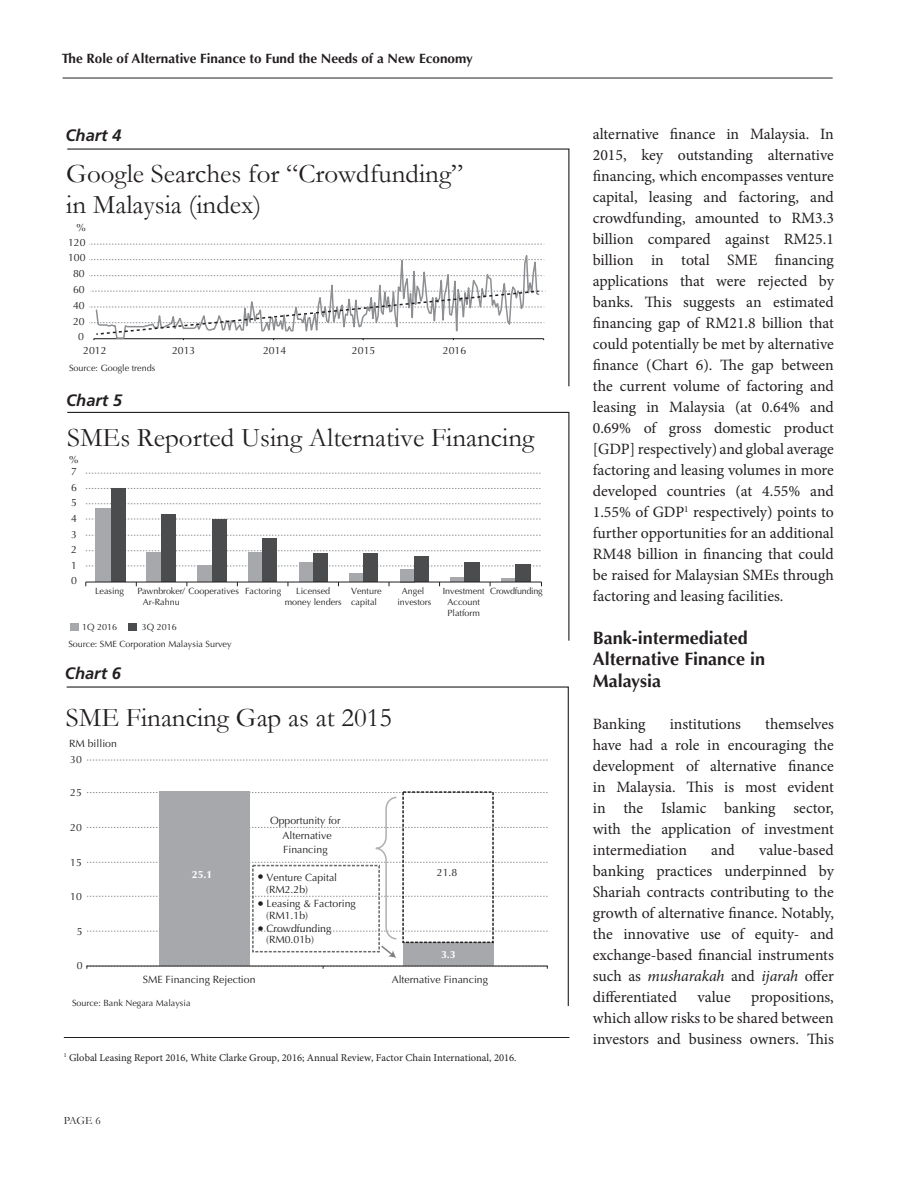
<style>
.page{position:relative;width:919px;height:1191px;background:#fff}
.page>*{position:absolute;margin:0;border:0;box-sizing:border-box;transform-origin:0 0}
.t1{font:27px/30px "Garamond";color:#231f20}
.t2{font:700 18px/21.6px "Optima";color:#231f20}
.t3{font:italic 700 16.5px "Frutiger LT Std";color:#231f20}
.t4{font:15.75px/21px "Minion Pro";color:#231f20;text-align:justify}
.t5{font:700 13.5px "Optima";color:#231f20}
.t6{font:11.25px "Garamond";color:#231f20}
.t7{font:10.5px/14.7px "Optima";color:#231f20}
.t8{font:10.5px "Minion Pro";color:#231f20}
.t9{font:700 10.5px "Optima";color:#fff}
.t10{font:9px/10.8px "Optima";color:#231f20;text-align:center}
.t11{font:9px "Optima";letter-spacing:-.03em;color:#231f20}
.s1{font-family:"Helvetica Neue";font-weight:300;font-size:12.6px}
.s2{font-style:italic}
</style>
<div class="page">
<hr style="left:63px;top:78px;width:769px;height:1px;background:#231f20">
<svg style="left:67px;top:148px;width:503px;height:239px"></svg>
<svg style="left:67px;top:411px;width:503px;height:230px"></svg>
<svg style="left:66px;top:686px;width:503px;height:321px"></svg>
<hr style="left:64px;top:1037px;width:505px;height:1px;background:#231f20">
<p class="t5" style="left:62px;top:51px;width:412px">The Role of Alternative Finance to Fund the Needs of a New Economy</p>
<p class="t3" style="left:65px;top:126px;width:57px">Chart 4</p>
<h1 class="t1" style="left:66px;top:159px;width:398px">Google Searches for “Crowdfunding” in Malaysia (index)</h1>
<p class="t7" style="left:77px;top:220px;width:11px">%</p>
<p class="t7" style="left:68px;top:235px;width:19px">120</p>
<p class="t7" style="left:68px;top:251px;width:19px">100</p>
<p class="t7" style="left:73px;top:266px;width:13px">80</p>
<p class="t7" style="left:73px;top:282px;width:13px">60</p>
<p class="t7" style="left:73px;top:298px;width:13px">40</p>
<p class="t7" style="left:73px;top:314px;width:13px">20</p>
<p class="t7" style="left:78px;top:329px;width:7px">0</p>
<p class="t7" style="left:83px;top:343px;width:25px">2012</p>
<p class="t7" style="left:172px;top:343px;width:25px">2013</p>
<p class="t7" style="left:263px;top:343px;width:25px">2014</p>
<p class="t7" style="left:352px;top:343px;width:25px">2015</p>
<p class="t7" style="left:443px;top:343px;width:25px">2016</p>
<p class="t10" style="left:69px;top:362px;width:88px">Source: Google trends</p>
<p class="t3" style="left:66px;top:390px;width:57px">Chart 5</p>
<h1 class="t1" style="left:67px;top:422px;width:468px">SMEs Reported Using Alternative Financing</h1>
<p class="t7" style="left:69px;top:452px;width:11px">%</p>
<p class="t7" style="left:71px;top:464px;width:7px">7</p>
<p class="t7" style="left:71px;top:480px;width:7px">6</p>
<p class="t7" style="left:71px;top:495px;width:7px">5</p>
<p class="t7" style="left:71px;top:511px;width:7px">4</p>
<p class="t7" style="left:71px;top:527px;width:7px">3</p>
<p class="t7" style="left:71px;top:542px;width:7px">2</p>
<p class="t7" style="left:71px;top:558px;width:7px">1</p>
<p class="t7" style="left:71px;top:573px;width:7px">0</p>
<p class="t10" style="left:95px;top:585px;width:31px">Leasing</p>
<p class="t10" style="left:143px;top:585px;width:140px;text-align:left;text-indent:-5px">Pawnbroker/ Cooperatives Factoring<br>Ar-Rahnu</p>
<p class="t10" style="left:285px;top:585px;width:59px">Licensed money lenders</p>
<p class="t10" style="left:351px;top:585px;width:32px;text-align:left">Venture capital</p>
<p class="t10" style="left:397px;top:585px;width:36px">Angel investors</p>
<p class="t10" style="left:442px;top:585px;width:44px">Investment<br>Account<br>Platform</p>
<p class="t11" style="left:490px;top:586px;width:54px">Crowdfunding</p>
<p class="t10" style="left:82px;top:621px;width:37px">1Q 2016</p>
<p class="t10" style="left:142px;top:621px;width:37px">3Q 2016</p>
<p class="t10" style="left:68px;top:639px;width:165px">Source: SME Corporation Malaysia Survey</p>
<p class="t3" style="left:65px;top:664px;width:57px">Chart 6</p>
<h1 class="t1" style="left:66px;top:702px;width:327px">SME Financing Gap as at 2015</h1>
<p class="t7" style="left:69px;top:736px;width:49px">RM billion</p>
<p class="t7" style="left:70px;top:752px;width:13px">30</p>
<p class="t7" style="left:70px;top:785px;width:13px">25</p>
<p class="t7" style="left:70px;top:820px;width:13px">20</p>
<p class="t7" style="left:70px;top:854px;width:13px">15</p>
<p class="t7" style="left:70px;top:889px;width:13px">10</p>
<p class="t7" style="left:77px;top:924px;width:7px">5</p>
<p class="t7" style="left:77px;top:958px;width:7px">0</p>
<p class="t9" style="left:192px;top:868px;width:22px">25.1</p>
<p class="t7" style="left:270px;top:813px;width:72px;text-align:center">Opportunity for<br>Alternative<br>Financing</p>
<p class="t7" style="left:266px;top:872px;width:73px;line-height:11.1px;text-indent:-9px"><span class="s1">•</span> Venture Capital (RM2.2b)</p>
<p class="t7" style="left:266px;top:897px;width:91px;line-height:12.6px;text-indent:-9px"><span class="s1">•</span> Leasing &amp; Factoring (RM1.1b)</p>
<p class="t7" style="left:266px;top:923px;width:67px;line-height:11.1px;text-indent:-9px"><span class="s1">•</span> Crowdfunding (RM0.01b)</p>
<p class="t7" style="left:437px;top:865px;width:22px">21.8</p>
<p class="t9" style="left:441px;top:948px;width:16px">3.3</p>
<p class="t7" style="left:143px;top:972px;width:114px">SME Financing Rejection</p>
<p class="t7" style="left:391px;top:972px;width:98px">Alternative Financing</p>
<p class="t10" style="left:72px;top:997px;width:120px">Source: Bank Negara Malaysia</p>
<p class="t8" style="left:64px;top:1050px;width:454px"><sup>1</sup> Global Leasing Report 2016, White Clarke Group, 2016; Annual Review, Factor Chain International, 2016.</p>
<p class="t6" style="left:64px;top:1114px;width:38px">PAGE 6</p>
<p class="t4" style="left:592px;top:124px;width:242px">alternative finance in Malaysia. In 2015, key outstanding alternative financing, which encompasses venture capital, leasing and factoring, and crowdfunding, amounted to RM3.3 billion compared against RM25.1 billion in total SME financing applications that were rejected by banks. This suggests an estimated financing gap of RM21.8 billion that could potentially be met by alternative finance (Chart 6). The gap between the current volume of factoring and leasing in Malaysia (at 0.64% and 0.69% of gross domestic product [GDP] respectively) and global average factoring and leasing volumes in more developed countries (at 4.55% and 1.55% of GDP<sup>1</sup> respectively) points to further opportunities for an additional RM48 billion in financing that could be raised for Malaysian SMEs through factoring and leasing facilities.</p>
<p class="t2" style="left:592px;top:627px;width:174px">Bank-intermediated<br>Alternative Finance in<br>Malaysia</p>
<p class="t4" style="left:592px;top:713px;width:54px">Banking</p>
<p class="t4" style="left:669px;top:713px;width:73px">institutions</p>
<p class="t4" style="left:592px;top:713px;width:242px;text-indent:172px">themselves have had a role in encouraging the development of alternative finance in Malaysia. This is most evident in the Islamic banking sector, with the application of investment intermediation</p>
<p class="t4" style="left:592px;top:839px;width:242px;text-indent:166px">value-based banking practices underpinned by Shariah contracts contributing to the growth of alternative finance. Notably, the innovative use of equity- and exchange-based financial instruments such as <span class="s2">musharakah</span> and <span class="s2">ijarah</span> offer differentiated</p>
<p class="t4" style="left:711px;top:839px;width:25px">and</p>
<p class="t4" style="left:697px;top:986px;width:35px">value</p>
<p class="t4" style="left:592px;top:986px;width:242px;text-indent:158px">propositions, which allow risks to be shared between investors and business owners. This</p>
</div>
